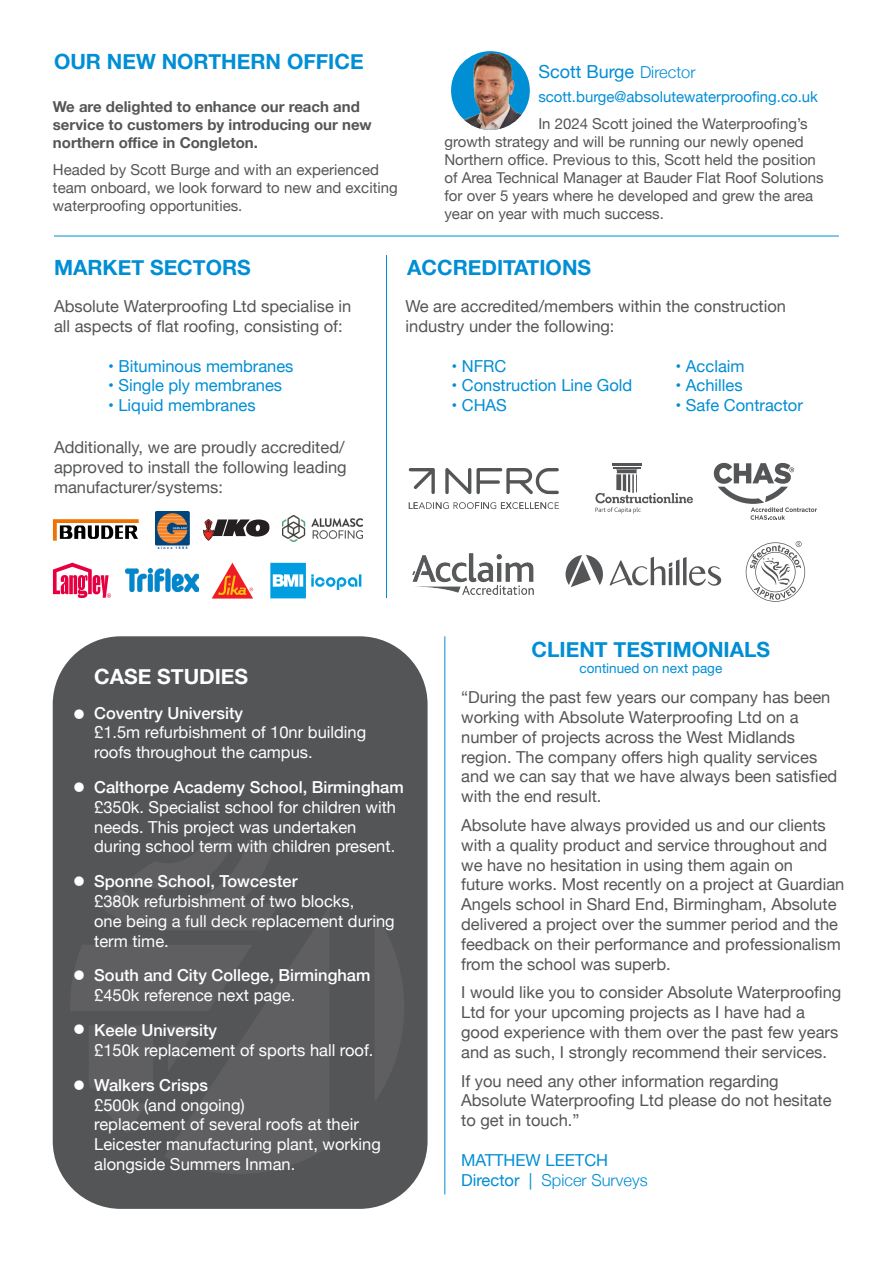
<style>
.page{position:relative;width:893px;height:1263px;background:#fff}
.page>*{position:absolute;margin:0;border:0;box-sizing:border-box;transform-origin:0 0}
.t1{font:36px "Minion Pro";color:#fff}
.t2{font:700 21px "Helvetica Neue";color:#008ed4}
.t3{font:700 21px "Helvetica Neue";color:#fff}
.t4{font:18px "Helvetica Neue";color:#008ed4}
.t5{font:16.5px/19.8px "Helvetica Neue";color:#545557}
.t6{font:16.5px/19.8px "Helvetica Neue";color:#fff}
.t7{font:16.5px "Helvetica Neue";color:#008ed4}
.t8{font:500 16.5px "Helvetica Neue";color:#fff}
.t9{font:300 16.5px "Helvetica Neue";color:#008ed4}
.t10{font:15px/18px "Helvetica Neue";color:#545557}
.t11{font:700 15px "Helvetica Neue";color:#545557}
.t12{font:15px "Helvetica Neue";color:#008ed4}
.t13{font:13.5px "Helvetica Neue";color:#008ed4}
.s1{font-weight:300;font-size:16.5px}
.s2{font-weight:500}
.s3{font-weight:400}
</style>
<div class="page">
<div style="left:53px;top:636px;width:375px;height:573px;background:#545557;border-radius:68px"></div>
<svg style="left:375px;top:915px;width:29px;height:185px"></svg>
<svg style="left:71px;top:840px;width:258px;height:334px"></svg>
<img style="left:451px;top:51px;width:79px;height:79px;border-radius:39px">
<hr style="left:444px;top:636px;width:1px;height:558px;background:#008ed4">
<hr style="left:54px;top:236px;width:785px;height:1px;background:#008ed4">
<hr style="left:612px;top:464px;width:30px;height:2px;background:#545557">
<svg style="left:595px;top:467px;width:98px;height:46px"></svg>
<svg style="left:746px;top:541px;width:59px;height:61px"></svg>
<hr style="left:386px;top:255px;width:1px;height:343px;background:#008ed4">
<svg style="left:714px;top:463px;width:103px;height:57px"></svg>
<svg style="left:408px;top:468px;width:27px;height:26px"></svg>
<svg style="left:445px;top:468px;width:114px;height:26px"></svg>
<svg style="left:409px;top:502px;width:150px;height:7px"></svg>
<svg style="left:566px;top:555px;width:155px;height:32px"></svg>
<img style="left:413px;top:554px;width:120px;height:40px">
<svg style="left:203px;top:519px;width:66px;height:22px"></svg>
<svg style="left:212px;top:563px;width:41px;height:35px"></svg>
<svg style="left:53px;top:519px;width:86px;height:22px"></svg>
<svg style="left:270px;top:563px;width:91px;height:35px"></svg>
<svg style="left:53px;top:563px;width:58px;height:35px"></svg>
<img style="left:156px;top:511px;width:34px;height:37px">
<img style="left:125px;top:569px;width:73px;height:23px">
<img style="left:282px;top:515px;width:81px;height:26px">
<p class="t2" style="left:54px;top:45px;width:311px">OUR NEW NORTHERN OFFICE</p>
<p class="t11" style="left:53px;top:95px;width:308px">We are delighted to enhance our reach and</p>
<p class="t11" style="left:53px;top:113px;width:320px">service to customers by introducing our new</p>
<p class="t11" style="left:53px;top:131px;width:207px">northern office in Congleton.</p>
<p class="t10" style="left:53px;top:162px;width:328px">Headed by Scott Burge and with an experienced</p>
<p class="t10" style="left:53px;top:180px;width:346px">team onboard, we look forward to new and exciting</p>
<p class="t10" style="left:53px;top:198px;width:191px">waterproofing opportunities.</p>
<p class="t4" style="left:538px;top:59px;width:159px">Scott Burge <span class="s1">Director</span></p>
<p class="t12" style="left:538px;top:86px;width:281px">scott.burge@absolutewaterproofing.co.uk</p>
<p class="t10" style="left:444px;top:115px;width:373px;text-indent:94px">In 2024 Scott joined the Waterproofing’s growth strategy and will be running our newly opened<br>Northern office. Previous to this, Scott held the position</p>
<p class="t10" style="left:444px;top:169px;width:381px">of Area Technical Manager at Bauder Flat Roof Solutions for over 5 years where he developed and grew the area year on year with much success.</p>
<p class="t2" style="left:54px;top:251px;width:198px">MARKET SECTORS</p>
<p class="t2" style="left:407px;top:251px;width:185px">ACCREDITATIONS</p>
<p class="t5" style="left:54px;top:297px;width:299px">Absolute Waterproofing Ltd specialise in all aspects of flat roofing, consisting of:</p>
<p class="t7" style="left:108px;top:354px;width:187px">• Bituminous membranes</p>
<p class="t7" style="left:108px;top:374px;width:176px">• Single ply membranes</p>
<p class="t7" style="left:108px;top:393px;width:149px">• Liquid membranes</p>
<p class="t5" style="left:54px;top:438px;width:294px">Additionally, we are proudly accredited/ approved to install the following leading manufacturer/systems:</p>
<p class="t5" style="left:405px;top:297px;width:382px">We are accredited/members within the construction</p>
<p class="t5" style="left:405px;top:317px;width:211px">industry under the following:</p>
<p class="t7" style="left:451px;top:354px;width:56px">• NFRC</p>
<p class="t7" style="left:676px;top:354px;width:71px">• Acclaim</p>
<p class="t7" style="left:451px;top:374px;width:182px">• Construction Line Gold</p>
<p class="t7" style="left:676px;top:374px;width:69px">• Achilles</p>
<p class="t7" style="left:451px;top:393px;width:57px">• CHAS</p>
<p class="t7" style="left:676px;top:393px;width:129px">• Safe Contractor</p>
<p class="t1" style="left:72px;top:686px;width:16px">•</p>
<p class="t1" style="left:72px;top:759px;width:16px">•</p>
<p class="t1" style="left:72px;top:853px;width:16px">•</p>
<p class="t1" style="left:72px;top:948px;width:16px">•</p>
<p class="t1" style="left:72px;top:1002px;width:16px">•</p>
<p class="t1" style="left:72px;top:1057px;width:16px">•</p>
<p class="t3" style="left:94px;top:660px;width:156px">CASE STUDIES</p>
<p class="t8" style="left:94px;top:699px;width:150px">Coventry University</p>
<p class="t6" style="left:94px;top:724px;width:274px">£1.5m refurbishment of 10nr building roofs throughout the campus.</p>
<p class="t6" style="left:94px;top:778px;width:311px"><span class="s2">Calthorpe Academy School, Birmingham </span>£350k. Specialist school for children with needs. This project was undertaken</p>
<p class="t6" style="left:94px;top:838px;width:303px">during school term with children present.</p>
<p class="t8" style="left:94px;top:868px;width:205px">Sponne School, Towcester</p>
<p class="t6" style="left:94px;top:892px;width:262px">£380k refurbishment of two blocks,</p>
<p class="t6" style="left:94px;top:912px;width:302px">one being a full deck replacement during term time.</p>
<p class="t8" style="left:94px;top:962px;width:278px">South and City College, Birmingham</p>
<p class="t6" style="left:94px;top:986px;width:203px">£450k reference next page.</p>
<p class="t8" style="left:94px;top:1017px;width:124px">Keele University</p>
<p class="t6" style="left:94px;top:1041px;width:281px">£150k replacement of sports hall roof.</p>
<p class="t8" style="left:94px;top:1071px;width:116px">Walkers Crisps</p>
<p class="t6" style="left:94px;top:1096px;width:152px">£500k (and ongoing)</p>
<p class="t6" style="left:94px;top:1115px;width:288px">replacement of several roofs at their<br>Leicester manufacturing plant, working alongside Summers Inman.</p>
<p class="t2" style="left:531px;top:633px;width:240px">CLIENT TESTIMONIALS</p>
<p class="t13" style="left:579px;top:658px;width:144px">continued on next page</p>
<p class="t5" style="left:461px;top:688px;width:371px">“During the past few years our company has been working with Absolute Waterproofing Ltd on a</p>
<p class="t5" style="left:461px;top:728px;width:336px">number of projects across the West Midlands</p>
<p class="t5" style="left:461px;top:748px;width:358px">region. The company offers high quality services</p>
<p class="t5" style="left:461px;top:768px;width:378px">and we can say that we have always been satisfied with the end result.</p>
<p class="t5" style="left:461px;top:816px;width:368px;text-align:justify">Absolute have always provided us and our clients with a quality product and service throughout and we have no hesitation in using them again on</p>
<p class="t5" style="left:461px;top:876px;width:385px">future works. Most recently on a project at Guardian Angels school in Shard End, Birmingham, Absolute delivered a project over the summer period and the feedback on their performance and professionalism from the school was superb.</p>
<p class="t5" style="left:461px;top:984px;width:382px">I would like you to consider Absolute Waterproofing<br>Ltd for your upcoming projects as I have had a</p>
<p class="t5" style="left:461px;top:1023px;width:379px">good experience with them over the past few years and as such, I strongly recommend their services.</p>
<p class="t5" style="left:461px;top:1072px;width:319px">If you need any other information regarding</p>
<p class="t5" style="left:461px;top:1092px;width:372px">Absolute Waterproofing Ltd please do not hesitate</p>
<p class="t5" style="left:461px;top:1111px;width:120px">to get in touch.”</p>
<p class="t7" style="left:461px;top:1148px;width:148px">MATTHEW LEETCH</p>
<p class="t9" style="left:461px;top:1166px;width:188px"><span class="s3">Director |</span> Spicer Surveys</p>
</div>
